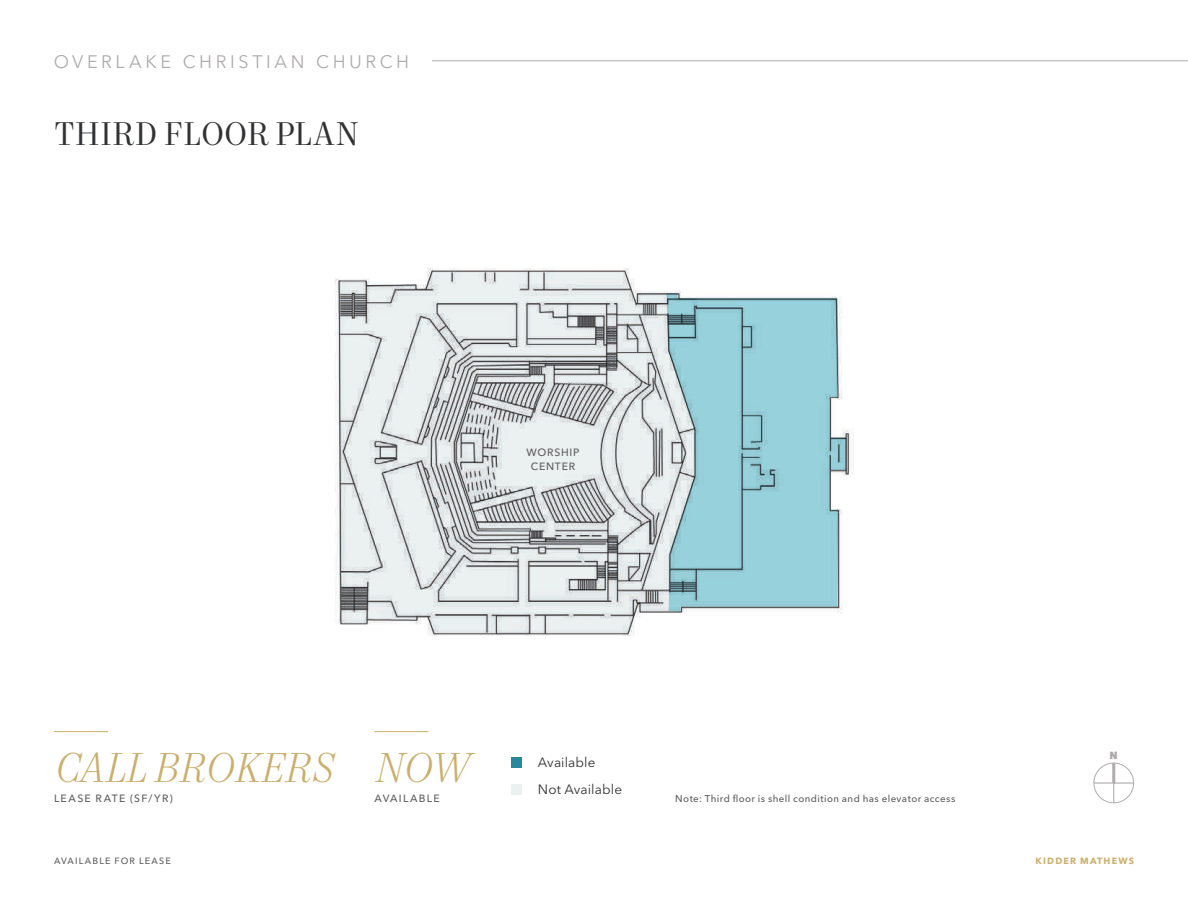
<style>
.page{position:relative;width:1188px;height:918px;background:#fff}
.page>*{position:absolute;margin:0;border:0;box-sizing:border-box;transform-origin:0 0}
.Stat_Italic_-_Gold_2023{font:italic 300 42px "Mort Modern 07";letter-spacing:-.015em;color:#cbae6b}
.Headline_-_Level_2_-_Charcoal_2023{font:33px "Mort Modern 08";letter-spacing:.005em;color:#313234}
.t1{font:18px "Avenir Next LT Pro";letter-spacing:.2em;color:#afabac}
.Table_Input_-_Charcoal_2023{font:13.5px "Avenir Next LT Pro";letter-spacing:.01em;color:#313234}
.Stat_Label_-_Ash_2023{font:500 10.5px "Avenir Next LT Pro";letter-spacing:.125em;color:#5e5d5d}
.Other_Callout_Text_-_Ash_2023{font:500 10.5px/13.5px "Avenir Next LT Pro";letter-spacing:.07em;color:#5e5d5d;text-align:center}
.t2{font:800 10.35px "Avenir Next LT Pro";color:#afabac}
.Notes_-_Ash_2023{font:500 9.75px "Avenir Next LT Pro";letter-spacing:.045em;color:#5e5d5d}
.t3{font:500 9px "Avenir Next LT Pro";letter-spacing:.13em;color:#5e5d5d}
.t4{font:700 9px "Avenir Next LT Pro";letter-spacing:.13em;color:#cbae6b}
</style>
<div class="page">
<img style="left:335px;top:269px;width:519px;height:367px">
<svg style="left:694px;top:293px;width:152px;height:319px;background:#98cad4"></svg>
<svg style="left:339px;top:271px;width:355px;height:362px;background:#ccd2d3"></svg>
<div style="left:1094px;top:763px;width:40px;height:40px;border:1px solid #afabac;border-radius:50%"></div>
<hr style="left:1112px;top:763px;width:3px;height:20px;background:#afabac">
<hr style="left:1094px;top:782px;width:40px;height:2px;background:#afabac">
<svg style="left:1113px;top:784px;width:1px;height:19px"></svg>
<hr style="left:54px;top:731px;width:54px;height:1px;background:#cbae6b">
<hr style="left:374px;top:731px;width:54px;height:1px;background:#cbae6b">
<div style="left:511px;top:757px;width:11px;height:11px;background:#26889a"></div>
<div style="left:511px;top:784px;width:11px;height:11px;background:#ebf0f1"></div>
<hr style="left:432px;top:61px;width:756px;height:1px;background:#afabac">
<h3 class="t1" style="left:54px;top:51px;width:357px">OVERLAKE CHRISTIAN CHURCH</h3>
<p class="Headline_-_Level_2_-_Charcoal_2023" style="left:54px;top:114px;width:307px">THIRD FLOOR PLAN</p>
<p class="Other_Callout_Text_-_Ash_2023" style="left:527px;top:446px;width:54px">WORSHIP<br>CENTER</p>
<p class="Stat_Italic_-_Gold_2023" style="left:54px;top:743px;width:281px">CALL BROKERS</p>
<p class="Stat_Label_-_Ash_2023" style="left:54px;top:792px;width:120px">LEASE RATE (SF/YR)</p>
<p class="Stat_Italic_-_Gold_2023" style="left:374px;top:743px;width:97px">NOW</p>
<p class="Stat_Label_-_Ash_2023" style="left:374px;top:792px;width:67px">AVAILABLE</p>
<p class="Table_Input_-_Charcoal_2023" style="left:538px;top:755px;width:59px">Available</p>
<p class="Table_Input_-_Charcoal_2023" style="left:538px;top:782px;width:86px">Not Available</p>
<p class="Notes_-_Ash_2023" style="left:675px;top:793px;width:282px">Note: Third floor is shell condition and has elevator access</p>
<p class="t2" style="left:1110px;top:749px;width:10px">N</p>
<p class="t3" style="left:54px;top:855px;width:118px">AVAILABLE FOR LEASE</p>
<p class="t4" style="left:1036px;top:855px;width:100px">KIDDER MATHEWS</p>
</div>
